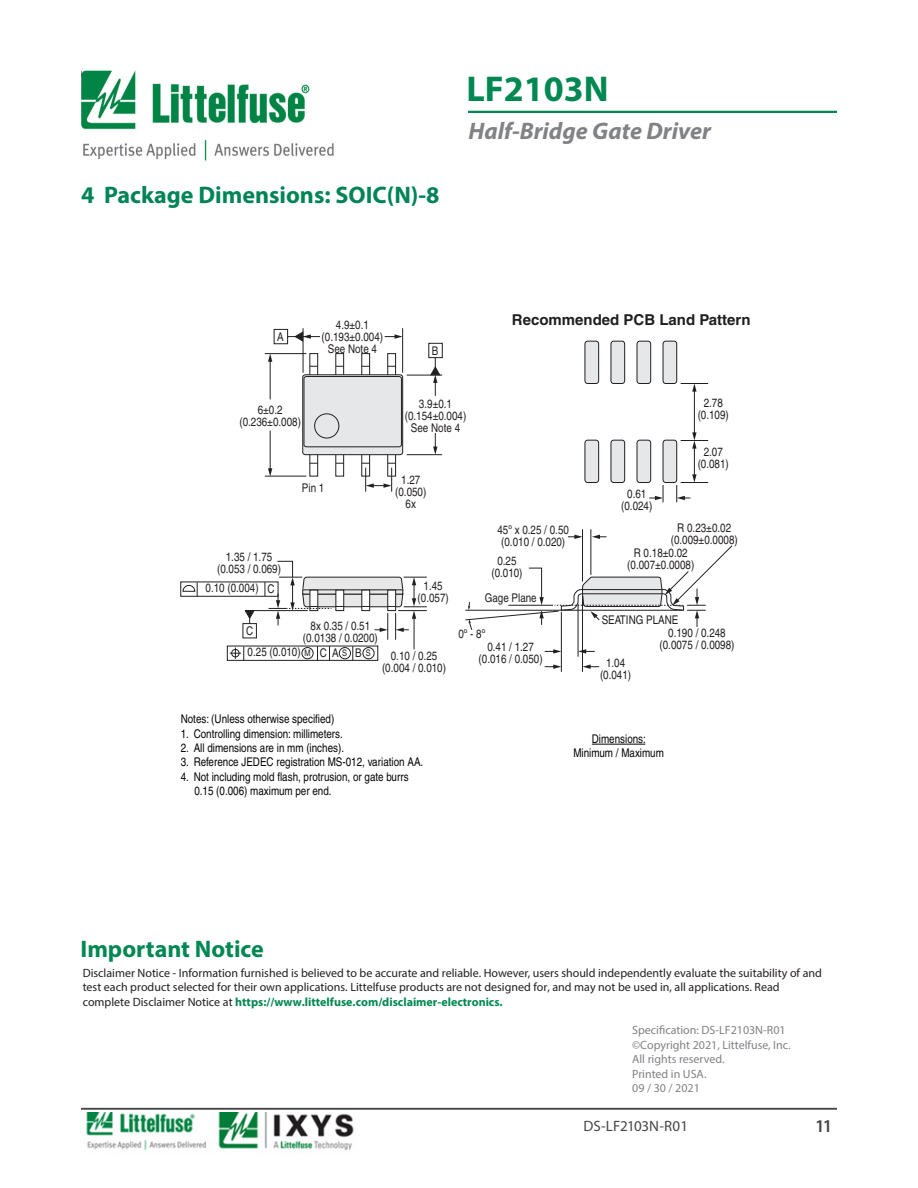
<style>
.page{position:relative;width:918px;height:1188px;background:#fff}
.page>*{position:absolute;margin:0;border:0;box-sizing:border-box;transform-origin:0 0}
.t1{font:700 36px "Myriad Pro";color:#008852}
.t2{font:700 24px "Myriad Pro";color:#008456}
.t3{font:italic 700 24px "Myriad Pro";color:#808285}
.t4{font:700 24px "Myriad Pro";color:#008852}
.t5{font:600 18px "Myriad Pro";color:#454647}
.t6{font:700 15px "Helvetica";color:#211e1e}
.t7{font:15px "Myriad Pro";letter-spacing:-.01em;color:#464547}
.t8{font:12px/14.4px "Myriad Pro";color:#231f20}
.t9{font:condensed 12px/12px "Helvetica";color:#231f20;text-align:center}
.t10{font:condensed 12px/14.4px "Helvetica";color:#040503}
.t11{font:condensed 12px/12px "Helvetica";color:#211e1e;text-align:center}
.t12{font:12px "Myriad Pro";color:#808285}
.t13{font:condensed 9px "Helvetica";color:#211e1e}
.s1{font-size:9px}
.s2{font-weight:700;color:#008852}
</style>
<div class="page">
<img style="left:81px;top:70px;width:253px;height:91px">
<hr style="left:468px;top:111px;width:369px;height:2px;background:#008852">
<hr style="left:81px;top:1108px;width:756px;height:2px;background:#454647">
<img style="left:86px;top:1112px;width:268px;height:39px">
<div style="left:309px;top:353px;width:9px;height:124px;border:1px solid #231f20"></div>
<div style="left:387px;top:353px;width:9px;height:124px;border:1px solid #231f20"></div>
<div style="left:361px;top:353px;width:9px;height:124px;border:1px solid #231f20"></div>
<div style="left:335px;top:353px;width:9px;height:124px;border:1px solid #231f20"></div>
<div style="left:303px;top:375px;width:100px;height:80px;background:#e6e7e9;border-radius:3px"></div>
<div style="left:302px;top:374px;width:101px;height:81px;border:1px solid #231f20;border-radius:3px"></div>
<svg style="left:303px;top:376px;width:99px;height:72px"></svg>
<div style="left:315px;top:414px;width:24px;height:24px;background:#e6e7e9;border-radius:50%"></div>
<div style="left:314px;top:413px;width:25px;height:25px;border:1px solid #231f20;border-radius:50%"></div>
<hr style="left:265px;top:476px;width:41px;height:1px;background:#231f20">
<hr style="left:270px;top:360px;width:1px;height:39px;background:#231f20">
<svg style="left:268px;top:354px;width:4px;height:8px"></svg>
<hr style="left:270px;top:431px;width:1px;height:39px;background:#231f20">
<svg style="left:268px;top:468px;width:4px;height:8px"></svg>
<hr style="left:402px;top:328px;width:1px;height:45px;background:#231f20">
<hr style="left:303px;top:328px;width:1px;height:45px;background:#231f20">
<svg style="left:385px;top:334px;width:18px;height:5px"></svg>
<hr style="left:407px;top:454px;width:35px;height:1px;background:#231f20">
<hr style="left:407px;top:375px;width:35px;height:1px;background:#231f20">
<svg style="left:433px;top:433px;width:4px;height:22px"></svg>
<svg style="left:362px;top:463px;width:34px;height:29px"></svg>
<hr style="left:414px;top:617px;width:1px;height:32px;background:#231f20">
<hr style="left:246px;top:610px;width:62px;height:1px;background:#231f20">
<div style="left:180px;top:582px;width:98px;height:15px;border:1px solid #231f20"></div>
<svg style="left:182px;top:582px;width:16px;height:14px"></svg>
<div style="left:243px;top:623px;width:14px;height:15px;border:1px solid #231f20"></div>
<svg style="left:244px;top:610px;width:11px;height:13px"></svg>
<div style="left:227px;top:646px;width:151px;height:15px;border:1px solid #231f20"></div>
<svg style="left:317px;top:646px;width:1px;height:14px"></svg>
<svg style="left:329px;top:646px;width:1px;height:14px"></svg>
<div style="left:339px;top:647px;width:12px;height:12px;border:1px solid #231f20;border-radius:50%"></div>
<div style="left:363px;top:647px;width:12px;height:12px;border:1px solid #231f20;border-radius:50%"></div>
<svg style="left:352px;top:646px;width:1px;height:14px"></svg>
<div style="left:302px;top:647px;width:12px;height:12px;border:1px solid #231f20;border-radius:50%"></div>
<svg style="left:230px;top:647px;width:14px;height:13px"></svg>
<div style="left:274px;top:329px;width:14px;height:15px;border:1px solid #231f20"></div>
<div style="left:428px;top:343px;width:15px;height:15px;border:1px solid #231f20"></div>
<svg style="left:288px;top:331px;width:32px;height:11px"></svg>
<hr style="left:561px;top:612px;width:1px;height:60px;background:#231f20">
<hr style="left:578px;top:604px;width:1px;height:53px;background:#231f20">
<hr style="left:582px;top:596px;width:1px;height:76px;background:#231f20">
<svg style="left:578px;top:649px;width:17px;height:5px"></svg>
<svg style="left:583px;top:665px;width:16px;height:4px"></svg>
<svg style="left:545px;top:665px;width:16px;height:4px"></svg>
<svg style="left:545px;top:649px;width:16px;height:5px"></svg>
<hr style="left:582px;top:529px;width:1px;height:53px;background:#231f20">
<hr style="left:590px;top:529px;width:1px;height:46px;background:#231f20">
<svg style="left:568px;top:535px;width:14px;height:4px"></svg>
<svg style="left:592px;top:535px;width:15px;height:4px"></svg>
<hr style="left:265px;top:353px;width:41px;height:1px;background:#231f20">
<svg style="left:430px;top:358px;width:11px;height:38px"></svg>
<div style="left:585px;top:341px;width:14px;height:43px;background:#e6e7e9;border-radius:3px"></div>
<div style="left:585px;top:341px;width:14px;height:43px;border:1px solid #231f20;border-radius:3px"></div>
<div style="left:663px;top:341px;width:14px;height:43px;background:#e6e7e9;border-radius:3px"></div>
<div style="left:663px;top:341px;width:14px;height:43px;border:1px solid #231f20;border-radius:3px"></div>
<div style="left:611px;top:341px;width:14px;height:43px;background:#e6e7e9;border-radius:3px"></div>
<div style="left:611px;top:341px;width:14px;height:43px;border:1px solid #231f20;border-radius:3px"></div>
<div style="left:637px;top:341px;width:14px;height:43px;background:#e6e7e9;border-radius:3px"></div>
<div style="left:637px;top:341px;width:14px;height:43px;border:1px solid #231f20;border-radius:3px"></div>
<div style="left:585px;top:440px;width:14px;height:43px;background:#e6e7e9;border-radius:3px"></div>
<div style="left:585px;top:440px;width:14px;height:43px;border:1px solid #231f20;border-radius:3px"></div>
<div style="left:663px;top:440px;width:14px;height:43px;background:#e6e7e9;border-radius:3px"></div>
<div style="left:663px;top:440px;width:14px;height:43px;border:1px solid #231f20;border-radius:3px"></div>
<div style="left:611px;top:440px;width:14px;height:43px;background:#e6e7e9;border-radius:3px"></div>
<div style="left:611px;top:440px;width:14px;height:43px;border:1px solid #231f20;border-radius:3px"></div>
<div style="left:637px;top:440px;width:14px;height:43px;background:#e6e7e9;border-radius:3px"></div>
<div style="left:637px;top:440px;width:14px;height:43px;border:1px solid #231f20;border-radius:3px"></div>
<svg style="left:649px;top:485px;width:15px;height:17px"></svg>
<hr style="left:694px;top:390px;width:1px;height:44px;background:#231f20">
<svg style="left:681px;top:383px;width:27px;height:9px"></svg>
<svg style="left:676px;top:432px;width:32px;height:70px"></svg>
<svg style="left:465px;top:545px;width:268px;height:86px"></svg>
<hr style="left:592px;top:744px;width:53px;height:1px;background:#040503">
<svg style="left:265px;top:561px;width:162px;height:79px"></svg>
<p class="t2" style="left:81px;top:179px;width:360px">4 Package Dimensions: SOIC(N)-8</p>
<h1 class="t1" style="left:466px;top:65px;width:144px">LF2103N</h1>
<h2 class="t3" style="left:468px;top:115px;width:244px">Half-Bridge Gate Driver</h2>
<p class="t9" style="left:277px;top:330px;width:8px">A</p>
<p class="t9" style="left:322px;top:318px;width:63px">4.9±0.1 (0.193±0.004)<br>See Note 4</p>
<p class="t9" style="left:432px;top:344px;width:8px">B</p>
<p class="t6" style="left:512px;top:310px;width:240px">Recommended PCB Land Pattern</p>
<p class="t9" style="left:239px;top:404px;width:63px">6±0.2 (0.236±0.008)</p>
<p class="t9" style="left:405px;top:398px;width:63px">3.9±0.1 (0.154±0.004)<br>See Note 4</p>
<p class="t9" style="left:302px;top:481px;width:24px">Pin 1</p>
<p class="t9" style="left:395px;top:474px;width:33px">1.27 (0.050)<br>6x</p>
<p class="t9" style="left:217px;top:551px;width:66px">1.35 / 1.75 (0.053 / 0.069)</p>
<p class="t11" style="left:206px;top:582px;width:70px">0.10 (0.004) C</p>
<p class="t11" style="left:246px;top:620px;width:94px;line-height:21.3px;text-align:left">C<br>0.25 (0.010) <span class="s1">M</span> C A</p>
<p class="t9" style="left:418px;top:580px;width:33px">1.45 (0.057)</p>
<p class="t9" style="left:303px;top:620px;width:76px">8x 0.35 / 0.51 (0.0138 / 0.0200)</p>
<p class="t11" style="left:355px;top:647px;width:8px">B</p>
<p class="t13" style="left:342px;top:648px;width:6px">S</p>
<p class="t13" style="left:366px;top:648px;width:6px">S</p>
<p class="t9" style="left:382px;top:650px;width:66px">0.10 / 0.25 (0.004 / 0.010)</p>
<p class="t9" style="left:498px;top:524px;width:73px">45º x 0.25 / 0.50 (0.010 / 0.020)</p>
<p class="t11" style="left:491px;top:555px;width:33px">0.25 (0.010)</p>
<p class="t11" style="left:485px;top:592px;width:53px">Gage Plane</p>
<p class="t9" style="left:458px;top:628px;width:28px">0º - 8º</p>
<p class="t9" style="left:479px;top:641px;width:66px">0.41 / 1.27 (0.016 / 0.050)</p>
<p class="t11" style="left:621px;top:488px;width:33px">0.61 (0.024)</p>
<p class="t11" style="left:698px;top:397px;width:33px">2.78 (0.109)</p>
<p class="t11" style="left:698px;top:446px;width:33px">2.07 (0.081)</p>
<p class="t9" style="left:677px;top:522px;width:55px">R 0.23±0.02</p>
<p class="t9" style="left:671px;top:534px;width:69px">(0.009±0.0008)</p>
<p class="t9" style="left:634px;top:546px;width:55px">R 0.18±0.02</p>
<p class="t9" style="left:627px;top:558px;width:69px">(0.007±0.0008)</p>
<p class="t11" style="left:602px;top:614px;width:78px">SEATING PLANE</p>
<p class="t11" style="left:600px;top:656px;width:33px">1.04 (0.041)</p>
<p class="t11" style="left:660px;top:627px;width:76px">0.190 / 0.248 (0.0075 / 0.0098)</p>
<p class="t10" style="left:181px;top:712px;width:155px">Notes: (Unless otherwise specified)</p>
<p class="t10" style="left:181px;top:726px;width:163px">1. Controlling dimension: millimeters.</p>
<p class="t10" style="left:181px;top:741px;width:165px">2. All dimensions are in mm (inches).</p>
<p class="t10" style="left:181px;top:755px;width:244px">3. Reference JEDEC registration MS-012, variation AA.</p>
<p class="t10" style="left:194px;top:769px;width:216px;text-indent:-14px">4. Not including mold flash, protrusion, or gate burrs<br>0.15 (0.006) maximum per end.</p>
<p class="t10" style="left:573px;top:732px;width:92px;text-align:center">Dimensions:<br>Minimum / Maximum</p>
<p class="t4" style="left:80px;top:933px;width:185px">Important Notice</p>
<p class="t8" style="left:83px;top:965px;width:741px">Disclaimer Notice - Information furnished is believed to be accurate and reliable. However, users should independently evaluate the suitability of and test each product selected for their own applications. Littelfuse products are not designed for, and may not be used in, all applications. Read complete Disclaimer Notice at <span class="s2">https://www.littelfuse.com/disclaimer-electronics.</span></p>
<p class="t12" style="left:632px;top:1023px;width:155px">Specification: DS-LF2103N-R01</p>
<p class="t12" style="left:632px;top:1037px;width:160px">©Copyright 2021, Littelfuse, Inc.</p>
<p class="t12" style="left:632px;top:1052px;width:94px">All rights reserved.</p>
<p class="t12" style="left:632px;top:1066px;width:76px">Printed in USA.</p>
<p class="t12" style="left:632px;top:1081px;width:69px">09 / 30 / 2021</p>
<p class="t7" style="left:584px;top:1117px;width:106px">DS-LF2103N-R01</p>
<h3 class="t5" style="left:815px;top:1114px;width:19px">11</h3>
</div>
